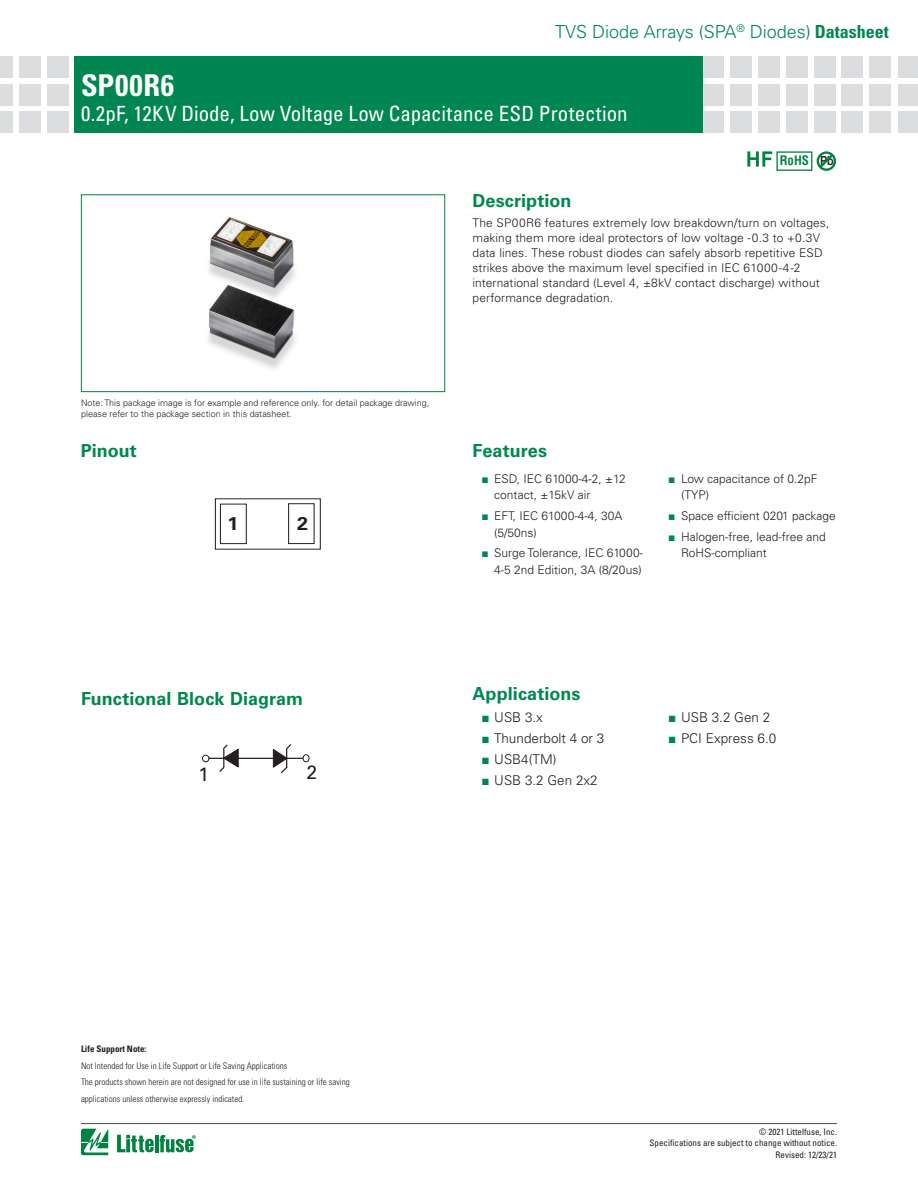
<style>
.page{position:relative;width:918px;height:1188px;background:#fff}
.page>*{position:absolute;margin:0;border:0;box-sizing:border-box;transform-origin:0 0}
.t1{font:700 condensed 30px "Univers LT Std";letter-spacing:.02em;color:#fff}
.t2{font:condensed 21px "Univers LT Std";letter-spacing:.005em;color:#fff}
.t3{font:19.35px "Univers LT Std";color:#231f20}
.t4{font:700 18.45px "Univers LT Std";color:#231f20;scale:1.07 1}
.t5{font:700 18px "Univers LT Std";letter-spacing:.005em;color:#008751}
.t6{font:300 18px "Univers LT Std";color:#008751}
.t7{font:300 13.5px "Univers LT Std";color:#231f20}
.image{font:700 condensed 12.9px "Helvetica LT Std";color:#008240}
.image-2{font:700 expanded 12.6px "Univers LT Std";color:#231f20;scale:.7 1}
.t8{font:300 12px/15px "Univers LT Std";letter-spacing:.005em;color:#231f20}
.Table_txt_55_Roman_8{font:300 condensed 9px "Univers LT Std";color:#231f20}
.t9{font:300 9px/10.8px "Univers LT Std";color:#231f20}
.t10{font:condensed 9px/10.8px "Univers LT Std";color:#231f20;text-align:right}
.Table_txt_55_Roman_8-2{font:700 condensed 9px "Univers LT Std";color:#231f20}
.s1{font-weight:700;font-stretch:condensed}
.s2{font-family:"Arial";font-weight:400;color:#008751}
</style>
<div class="page">
<div style="left:870px;top:56px;width:21px;height:21px;background:#dcdddf"></div>
<div style="left:870px;top:84px;width:21px;height:21px;background:#dcdddf"></div>
<div style="left:870px;top:112px;width:21px;height:21px;background:#dcdddf"></div>
<div style="left:703px;top:56px;width:21px;height:21px;background:#dcdddf"></div>
<div style="left:703px;top:84px;width:21px;height:21px;background:#dcdddf"></div>
<div style="left:703px;top:112px;width:21px;height:21px;background:#dcdddf"></div>
<div style="left:730px;top:56px;width:22px;height:21px;background:#dcdddf"></div>
<div style="left:730px;top:84px;width:22px;height:21px;background:#dcdddf"></div>
<div style="left:730px;top:112px;width:22px;height:21px;background:#dcdddf"></div>
<div style="left:786px;top:56px;width:21px;height:21px;background:#dcdddf"></div>
<div style="left:786px;top:84px;width:21px;height:21px;background:#dcdddf"></div>
<div style="left:786px;top:112px;width:21px;height:21px;background:#dcdddf"></div>
<div style="left:758px;top:56px;width:22px;height:21px;background:#dcdddf"></div>
<div style="left:758px;top:84px;width:22px;height:21px;background:#dcdddf"></div>
<div style="left:758px;top:112px;width:22px;height:21px;background:#dcdddf"></div>
<div style="left:814px;top:56px;width:21px;height:21px;background:#dcdddf"></div>
<div style="left:814px;top:84px;width:21px;height:21px;background:#dcdddf"></div>
<div style="left:814px;top:112px;width:21px;height:21px;background:#dcdddf"></div>
<div style="left:842px;top:56px;width:21px;height:21px;background:#dcdddf"></div>
<div style="left:842px;top:84px;width:21px;height:21px;background:#dcdddf"></div>
<div style="left:842px;top:112px;width:21px;height:21px;background:#dcdddf"></div>
<div style="left:898px;top:56px;width:20px;height:21px;background:#dcdddf"></div>
<div style="left:898px;top:84px;width:20px;height:21px;background:#dcdddf"></div>
<div style="left:898px;top:112px;width:20px;height:21px;background:#dcdddf"></div>
<div style="left:75px;top:56px;width:628px;height:77px;background:#008751"></div>
<div style="left:47px;top:56px;width:21px;height:21px;background:#dcdddf"></div>
<div style="left:47px;top:84px;width:21px;height:21px;background:#dcdddf"></div>
<div style="left:47px;top:112px;width:21px;height:21px;background:#dcdddf"></div>
<div style="left:19px;top:56px;width:21px;height:21px;background:#dcdddf"></div>
<div style="left:19px;top:84px;width:21px;height:21px;background:#dcdddf"></div>
<div style="left:19px;top:112px;width:21px;height:21px;background:#dcdddf"></div>
<div style="left:0;top:56px;width:13px;height:21px;background:#dcdddf"></div>
<div style="left:0;top:84px;width:13px;height:21px;background:#dcdddf"></div>
<div style="left:0;top:112px;width:13px;height:21px;background:#dcdddf"></div>
<hr style="left:81px;top:1123px;width:756px;height:1px;background:#4b4c4d">
<svg style="left:81px;top:1129px;width:27px;height:26px"></svg>
<hr style="left:155px;top:1135px;width:3px;height:17px;background:#008240">
<svg style="left:160px;top:1135px;width:36px;height:18px"></svg>
<svg style="left:117px;top:1135px;width:37px;height:17px"></svg>
<svg style="left:747px;top:151px;width:25px;height:16px"></svg>
<div style="left:776px;top:151px;width:36px;height:20px;border:1px solid #008240"></div>
<div style="left:817px;top:151px;width:19px;height:20px;border:2px solid #008240;border-radius:50%"></div>
<svg style="left:817px;top:152px;width:19px;height:19px"></svg>
<div style="left:202px;top:755px;width:7px;height:7px;border:1px solid #231f20;border-radius:50%"></div>
<div style="left:303px;top:754px;width:7px;height:8px;border:1px solid #231f20;border-radius:50%"></div>
<svg style="left:207px;top:744px;width:100px;height:30px"></svg>
<svg style="left:215px;top:498px;width:106px;height:52px"></svg>
<img style="left:208px;top:217px;width:87px;height:152px">
<div style="left:81px;top:194px;width:364px;height:198px;border:1px solid #008240"></div>
<h3 class="t6" style="left:555px;top:21px;width:335px">TVS Diode Arrays (SPA<sup>®</sup> Diodes) <span class="s1">Datasheet</span></h3>
<h1 class="t1" style="left:81px;top:67px;width:95px">SP00R6</h1>
<h2 class="t2" style="left:81px;top:100px;width:548px">0.2pF, 12KV Diode, Low Voltage Low Capacitance ESD Protection</h2>
<p class="t5" style="left:472px;top:191px;width:101px">Description</p>
<p class="image" style="left:780px;top:153px;width:31px">RoHS</p>
<p class="image-2" style="left:820px;top:154px;width:21px">Pb</p>
<p class="t9" style="left:81px;top:398px;width:350px">Note: This package image is for example and reference only. for detail package drawing, please refer to the package section in this datasheet.</p>
<p class="t5" style="left:81px;top:440px;width:58px">Pinout</p>
<p class="t4" style="left:227px;top:512px;width:12px">1</p>
<p class="t4" style="left:297px;top:512px;width:12px">2</p>
<p class="t8" style="left:472px;top:215px;width:358px">The SP00R6 features extremely low breakdown/turn on voltages, making them more ideal protectors of low voltage -0.3 to +0.3V data lines. These robust diodes can safely absorb repetitive ESD strikes above the maximum level specified in IEC 61000-4-2 international standard (Level 4, ±8kV contact discharge) without performance degradation.</p>
<p class="t5" style="left:472px;top:440px;width:76px">Features</p>
<p class="t8" style="left:494px;top:470px;width:133px;line-height:16.5px;text-indent:-13px"><span class="s2">■</span> ESD, IEC 61000-4-2, ±12 contact, ±15kV air</p>
<p class="t8" style="left:494px;top:508px;width:130px;line-height:16.5px;text-indent:-13px"><span class="s2">■</span> EFT, IEC 61000-4-4, 30A (5/50ns)</p>
<p class="t8" style="left:482px;top:545px;width:163px;line-height:16.5px;text-align:right"><span class="s2">■</span> Surge Tolerance, IEC 61000-<br>4-5 2nd Edition, 3A (8/20us)</p>
<p class="t8" style="left:681px;top:470px;width:138px;line-height:16.5px;text-indent:-13px"><span class="s2">■</span> Low capacitance of 0.2pF (TYP)</p>
<p class="t8" style="left:668px;top:508px;width:169px"><span class="s2">■</span> Space efficient 0201 package</p>
<p class="t8" style="left:681px;top:528px;width:146px;line-height:16.5px;text-indent:-13px"><span class="s2">■</span> Halogen-free, lead-free and<br>RoHS-compliant</p>
<p class="t5" style="left:81px;top:688px;width:224px">Functional Block Diagram</p>
<p class="t3" style="left:198px;top:763px;width:12px">1</p>
<p class="t3" style="left:306px;top:761px;width:12px">2</p>
<p class="t5" style="left:472px;top:683px;width:110px">Applications</p>
<p class="t7" style="left:482px;top:709px;width:63px"><span class="s2">■</span> USB 3.x</p>
<p class="t7" style="left:482px;top:730px;width:124px"><span class="s2">■</span> Thunderbolt 4 or 3</p>
<p class="t7" style="left:482px;top:751px;width:77px"><span class="s2">■</span> USB4(TM)</p>
<p class="t7" style="left:482px;top:772px;width:118px"><span class="s2">■</span> USB 3.2 Gen 2x2</p>
<p class="t7" style="left:668px;top:709px;width:104px"><span class="s2">■</span> USB 3.2 Gen 2</p>
<p class="t7" style="left:668px;top:730px;width:110px"><span class="s2">■</span> PCI Express 6.0</p>
<p class="Table_txt_55_Roman_8-2" style="left:81px;top:1043px;width:67px">Life Support Note:</p>
<p class="Table_txt_55_Roman_8" style="left:81px;top:1060px;width:208px">Not Intended for Use in Life Support or Life Saving Applications</p>
<p class="Table_txt_55_Roman_8" style="left:81px;top:1077px;width:270px">The products shown herein are not designed for use in life sustaining or life saving</p>
<p class="Table_txt_55_Roman_8" style="left:81px;top:1093px;width:165px">applications unless otherwise expressly indicated.</p>
<p class="t10" style="left:650px;top:1126px;width:189px">© 2021 Littelfuse, Inc.<br>Specifications are subject to change without notice.</p>
<p class="t10" style="left:776px;top:1149px;width:63px">Revised: 12/23/21</p>
</div>
